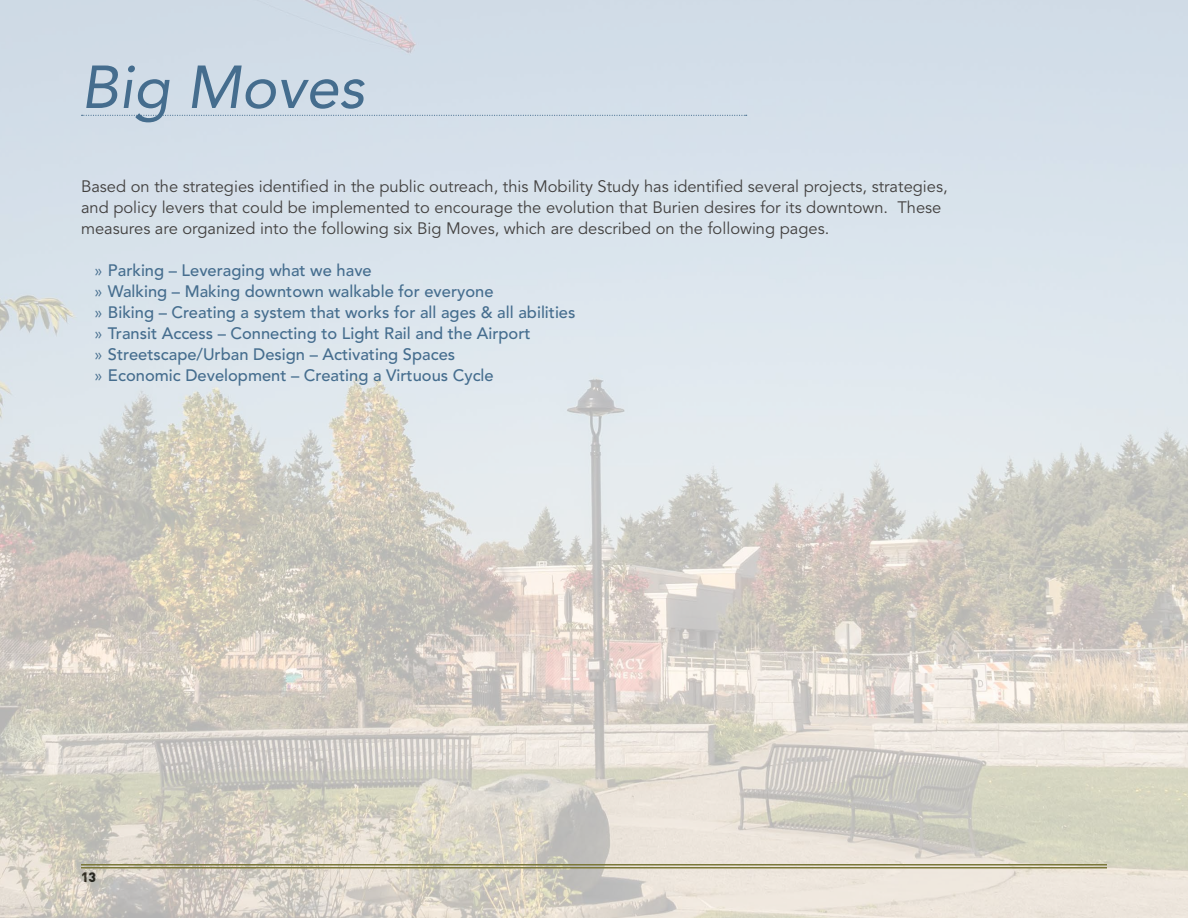
<style>
.page{position:relative;width:1188px;height:918px;background:#fff}
.page>*{position:absolute;margin:0;border:0;box-sizing:border-box;transform-origin:0 0}
.t1{font:italic 60px "Avenir LT Std";color:#456d8e}
.t2{font:16.5px/21px "Avenir LT Std";color:#42403f}
.t3{font:500 16.5px/21px "Avenir LT Std";color:#456d8e}
.t4{font:900 13.5px "DIN Pro";color:#2d2d2c}
.s1{font-weight:400}
</style>
<div class="page">
<img style="left:0;top:0;width:1188px;height:918px">
<svg style="left:82px;top:115px;width:665px;height:1px"></svg>
<hr style="left:81px;top:867px;width:1026px;height:1px;background:#7b783a">
<hr style="left:81px;top:864px;width:1026px;height:2px;background:#7b783a">
<h1 class="t1" style="left:81px;top:52px;width:285px">Big Moves</h1>
<p class="t2" style="left:81px;top:176px;width:868px">Based on the strategies identified in the public outreach, this Mobility Study has identified several projects, strategies, and policy levers that could be implemented to encourage the evolution that Burien desires for its downtown. These measures are organized into the following six Big Moves, which are described on the following pages.</p>
<p class="t3" style="left:94px;top:260px;width:482px"><span class="s1">»</span> Parking – Leveraging what we have<br><span class="s1">»</span> Walking – Making downtown walkable for everyone<br><span class="s1">»</span> Biking – Creating a system that works for all ages &amp; all abilities <span class="s1">»</span> Transit Access – Connecting to Light Rail and the Airport<br><span class="s1">»</span> Streetscape/Urban Design – Activating Spaces<br><span class="s1">»</span> Economic Development – Creating a Virtuous Cycle</p>
<p class="t4" style="left:81px;top:868px;width:17px">13</p>
</div>
